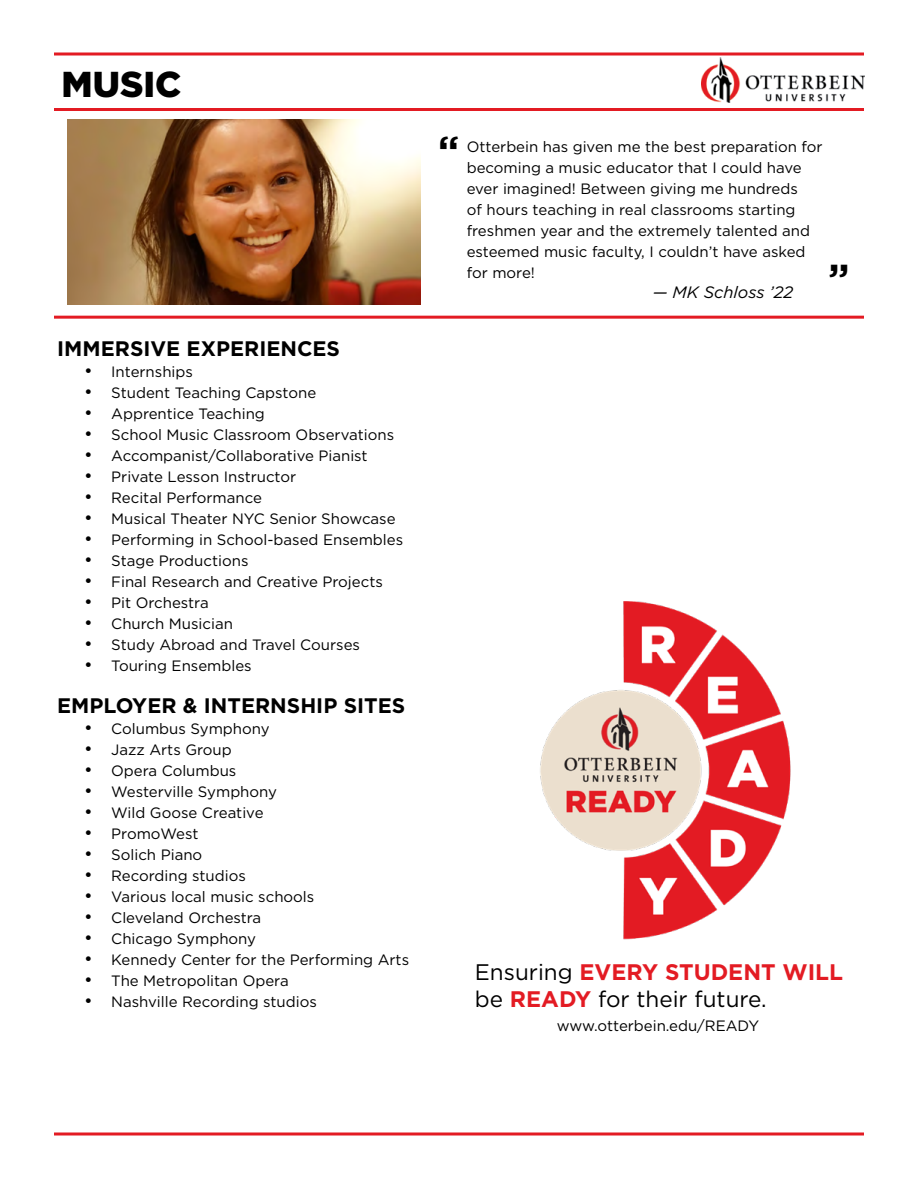
<style>
.page{position:relative;width:918px;height:1188px;background:#fff}
.page>*{position:absolute;margin:0;border:0;box-sizing:border-box;transform-origin:0 0}
.t1{font:700 39px "Gotham";color:#000}
.t2{font:900 36px "Gotham";color:#000}
.t3{font:22.5px/27px "Gotham";color:#000}
.t4{font:700 21px "Gotham";color:#000}
.t5{font:italic 16.5px "Gotham";color:#000}
.t6{font:15px/21px "Gotham";color:#000}
.s1{font-size:18px}
.s2{font-weight:700;color:#e31b23}
</style>
<div class="page">
<hr style="left:54px;top:316px;width:810px;height:3px;background:#e31b23">
<svg style="left:54px;top:1132px;width:810px;height:4px;background:#e95359"></svg>
<svg style="left:54px;top:52px;width:810px;height:4px;background:#e95359"></svg>
<hr style="left:54px;top:108px;width:810px;height:3px;background:#e31b23">
<img style="left:67px;top:119px;width:354px;height:186px">
<img style="left:702px;top:58px;width:162px;height:45px">
<img style="left:540px;top:601px;width:251px;height:339px">
<p class="t2" style="left:62px;top:64px;width:122px">MUSIC</p>
<p class="t4" style="left:57px;top:334px;width:284px">IMMERSIVE EXPERIENCES</p>
<p class="t6" style="left:84px;top:361px;width:110px"><span class="s1">•</span> Internships</p>
<p class="t6" style="left:84px;top:382px;width:233px"><span class="s1">•</span> Student Teaching Capstone</p>
<p class="t6" style="left:84px;top:403px;width:182px"><span class="s1">•</span> Apprentice Teaching</p>
<p class="t6" style="left:84px;top:424px;width:311px"><span class="s1">•</span> School Music Classroom Observations</p>
<p class="t6" style="left:84px;top:445px;width:285px"><span class="s1">•</span> Accompanist/Collaborative Pianist</p>
<p class="t6" style="left:84px;top:466px;width:213px"><span class="s1">•</span> Private Lesson Instructor</p>
<p class="t6" style="left:84px;top:487px;width:179px"><span class="s1">•</span> Recital Performance</p>
<p class="t6" style="left:84px;top:508px;width:313px"><span class="s1">•</span> Musical Theater NYC Senior Showcase</p>
<p class="t6" style="left:84px;top:529px;width:320px"><span class="s1">•</span> Performing in School-based Ensembles</p>
<p class="t6" style="left:84px;top:550px;width:166px"><span class="s1">•</span> Stage Productions</p>
<p class="t6" style="left:84px;top:571px;width:300px"><span class="s1">•</span> Final Research and Creative Projects</p>
<p class="t6" style="left:84px;top:592px;width:126px"><span class="s1">•</span> Pit Orchestra</p>
<p class="t6" style="left:84px;top:613px;width:150px"><span class="s1">•</span> Church Musician</p>
<p class="t6" style="left:84px;top:634px;width:277px"><span class="s1">•</span> Study Abroad and Travel Courses</p>
<p class="t6" style="left:84px;top:655px;width:169px"><span class="s1">•</span> Touring Ensembles</p>
<p class="t4" style="left:57px;top:691px;width:350px">EMPLOYER &amp; INTERNSHIP SITES</p>
<p class="t6" style="left:84px;top:718px;width:187px"><span class="s1">•</span> Columbus Symphony</p>
<p class="t6" style="left:84px;top:739px;width:149px"><span class="s1">•</span> Jazz Arts Group</p>
<p class="t6" style="left:84px;top:760px;width:154px"><span class="s1">•</span> Opera Columbus</p>
<p class="t6" style="left:84px;top:781px;width:194px"><span class="s1">•</span> Westerville Symphony</p>
<p class="t6" style="left:84px;top:802px;width:181px"><span class="s1">•</span> Wild Goose Creative</p>
<p class="t6" style="left:84px;top:823px;width:116px"><span class="s1">•</span> PromoWest</p>
<p class="t6" style="left:84px;top:844px;width:120px"><span class="s1">•</span> Solich Piano</p>
<p class="t6" style="left:84px;top:865px;width:163px"><span class="s1">•</span> Recording studios</p>
<p class="t6" style="left:84px;top:886px;width:232px"><span class="s1">•</span> Various local music schools</p>
<p class="t6" style="left:84px;top:907px;width:179px"><span class="s1">•</span> Cleveland Orchestra</p>
<p class="t6" style="left:84px;top:928px;width:173px"><span class="s1">•</span> Chicago Symphony</p>
<p class="t6" style="left:84px;top:949px;width:326px"><span class="s1">•</span> Kennedy Center for the Performing Arts</p>
<p class="t6" style="left:84px;top:970px;width:206px"><span class="s1">•</span> The Metropolitan Opera</p>
<p class="t6" style="left:84px;top:991px;width:234px"><span class="s1">•</span> Nashville Recording studios</p>
<p class="t1" style="left:438px;top:124px;width:23px">“</p>
<p class="t6" style="left:467px;top:136px;width:357px">Otterbein has given me the best preparation for becoming a music educator that I could have ever imagined! Between giving me hundreds<br>of hours teaching in real classrooms starting freshmen year and the extremely talented and esteemed music faculty, I couldn’t have asked for more!</p>
<p class="t5" style="left:653px;top:282px;width:142px">— MK Schloss ’22</p>
<p class="t1" style="left:828px;top:252px;width:23px">”</p>
<p class="t3" style="left:475px;top:958px;width:370px">Ensuring <span class="s2">EVERY STUDENT WILL </span>be <span class="s2">READY</span> for their future.</p>
<p class="t6" style="left:557px;top:1015px;width:204px">www.otterbein.edu/READY</p>
</div>
